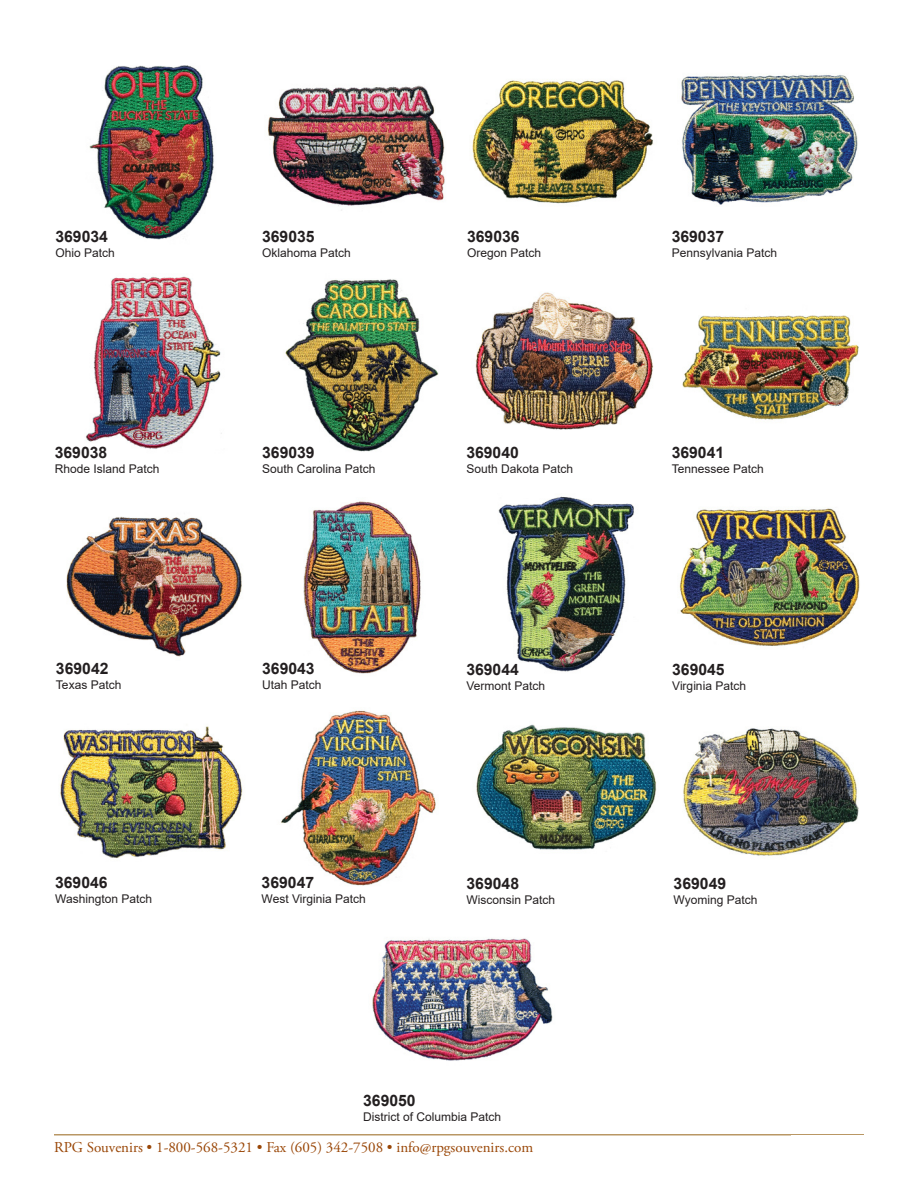
<style>
.page{position:relative;width:918px;height:1188px;background:#fff}
.page>*{position:absolute;margin:0;border:0;box-sizing:border-box;transform-origin:0 0}
.Item_Caption{font:700 15.75px "Arial";color:#231f20}
.t1{font:15px "Adobe Garamond Pro";color:#994606}
.Item_Caption-2{font:12px "Arial";color:#231f20}
</style>
<div class="page">
<hr style="left:54px;top:1134px;width:810px;height:2px;background:#b99764">
<img style="left:89px;top:65px;width:125px;height:175px">
<img style="left:268px;top:85px;width:177px;height:126px">
<img style="left:472px;top:79px;width:181px;height:125px">
<img style="left:681px;top:75px;width:177px;height:130px">
<img style="left:86px;top:276px;width:136px;height:173px">
<img style="left:285px;top:279px;width:154px;height:173px">
<img style="left:475px;top:292px;width:179px;height:138px">
<img style="left:682px;top:315px;width:177px;height:105px">
<img style="left:66px;top:516px;width:176px;height:141px">
<img style="left:303px;top:501px;width:118px;height:173px">
<img style="left:498px;top:496px;width:136px;height:176px">
<img style="left:679px;top:508px;width:181px;height:138px">
<img style="left:60px;top:726px;width:183px;height:133px">
<img style="left:281px;top:710px;width:155px;height:176px">
<img style="left:476px;top:724px;width:181px;height:126px">
<img style="left:683px;top:728px;width:176px;height:128px">
<img style="left:372px;top:938px;width:181px;height:123px">
<p class="Item_Caption" style="left:55px;top:226px;width:54px">369034</p>
<p class="Item_Caption-2" style="left:55px;top:245px;width:61px">Ohio Patch</p>
<p class="Item_Caption" style="left:262px;top:226px;width:54px">369035</p>
<p class="Item_Caption-2" style="left:262px;top:245px;width:90px">Oklahoma Patch</p>
<p class="Item_Caption" style="left:467px;top:225px;width:54px">369036</p>
<p class="Item_Caption-2" style="left:467px;top:244px;width:76px">Oregon Patch</p>
<p class="Item_Caption" style="left:672px;top:225px;width:54px">369037</p>
<p class="Item_Caption-2" style="left:672px;top:244px;width:107px">Pennsylvania Patch</p>
<p class="Item_Caption" style="left:55px;top:441px;width:54px">369038</p>
<p class="Item_Caption-2" style="left:55px;top:460px;width:106px">Rhode Island Patch</p>
<p class="Item_Caption" style="left:262px;top:441px;width:54px">369039</p>
<p class="Item_Caption-2" style="left:262px;top:460px;width:115px">South Carolina Patch</p>
<p class="Item_Caption" style="left:466px;top:441px;width:54px">369040</p>
<p class="Item_Caption-2" style="left:466px;top:460px;width:108px">South Dakota Patch</p>
<p class="Item_Caption" style="left:672px;top:441px;width:54px">369041</p>
<p class="Item_Caption-2" style="left:672px;top:460px;width:94px">Tennessee Patch</p>
<p class="Item_Caption" style="left:56px;top:657px;width:54px">369042</p>
<p class="Item_Caption-2" style="left:56px;top:676px;width:67px">Texas Patch</p>
<p class="Item_Caption" style="left:262px;top:657px;width:54px">369043</p>
<p class="Item_Caption-2" style="left:262px;top:676px;width:61px">Utah Patch</p>
<p class="Item_Caption" style="left:466px;top:658px;width:54px">369044</p>
<p class="Item_Caption-2" style="left:466px;top:677px;width:80px">Vermont Patch</p>
<p class="Item_Caption" style="left:672px;top:658px;width:54px">369045</p>
<p class="Item_Caption-2" style="left:672px;top:677px;width:75px">Virginia Patch</p>
<p class="Item_Caption" style="left:55px;top:872px;width:54px">369046</p>
<p class="Item_Caption-2" style="left:55px;top:891px;width:98px">Washington Patch</p>
<p class="Item_Caption" style="left:262px;top:872px;width:54px">369047</p>
<p class="Item_Caption-2" style="left:262px;top:891px;width:106px">West Virginia Patch</p>
<p class="Item_Caption" style="left:467px;top:872px;width:54px">369048</p>
<p class="Item_Caption-2" style="left:467px;top:891px;width:90px">Wisconsin Patch</p>
<p class="Item_Caption" style="left:674px;top:872px;width:54px">369049</p>
<p class="Item_Caption-2" style="left:674px;top:891px;width:85px">Wyoming Patch</p>
<p class="Item_Caption" style="left:363px;top:1089px;width:54px">369050</p>
<p class="Item_Caption-2" style="left:363px;top:1108px;width:140px">District of Columbia Patch</p>
<p class="t1" style="left:54px;top:1138px;width:481px">RPG Souvenirs • 1-800-568-5321 • Fax (605) 342-7508 • info@rpgsouvenirs.com</p>
</div>
